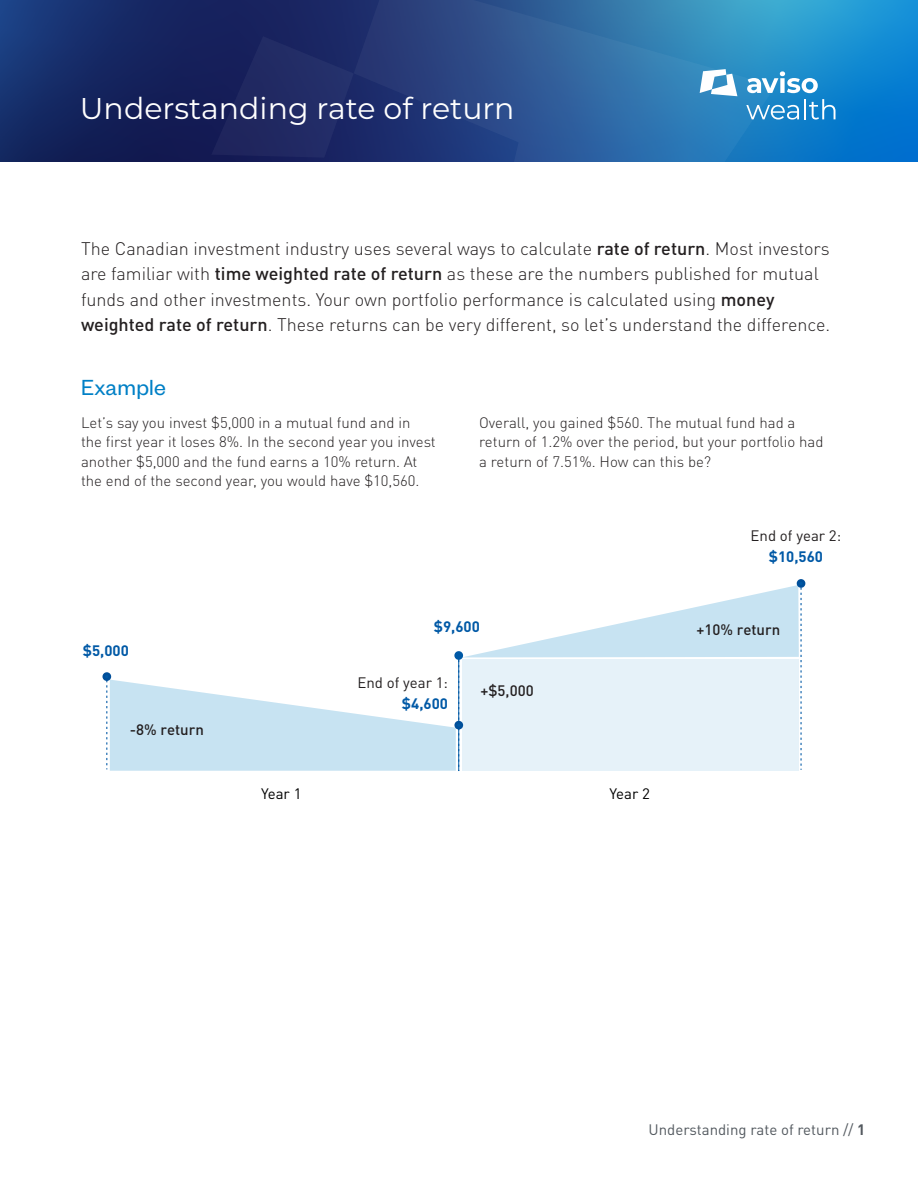
<style>
.page{position:relative;width:918px;height:1188px;background:#fff}
.page>*{position:absolute;margin:0;border:0;box-sizing:border-box;transform-origin:0 0}
.t1{font:30px "Montserrat";color:#fff}
.H3{font:24px "Founders Grotesk";letter-spacing:.01em;color:#0080c6}
.Intro_Copy{font:300 18px/25.5px "DIN Pro";color:#231f20}
.Body{font:300 15px/19.5px "DIN Pro";color:#231f20}
.t2{font:15px/21px "DIN Pro";color:#231f20;text-align:right}
.t3{font:15px "DIN Pro";color:#53595f}
.t4{font:500 15px "DIN Pro";color:#231f20}
.t5{font:700 15px "DIN Pro";color:#0059a6}
.t6{font:15px "DIN Pro";color:#000}
.s1{font-weight:500}
.s2{font-weight:700;color:#0059a6}
.s3{font-weight:700}
</style>
<div class="page">
<svg style="left:0;top:0;width:918px;height:162px;background:#135ea1"></svg>
<svg style="left:105px;top:0;width:671px;height:162px;background:#244983"></svg>
<div style="left:102px;top:672px;width:9px;height:9px;border:3px solid #004f9a;border-radius:50%"></div>
<svg style="left:104px;top:580px;width:700px;height:191px"></svg>
<div style="left:797px;top:579px;width:8px;height:9px;border:3px solid #004f9a;border-radius:50%"></div>
<svg style="left:747px;top:71px;width:71px;height:22px"></svg>
<svg style="left:746px;top:105px;width:53px;height:15px"></svg>
<hr style="left:804px;top:99px;width:2px;height:20px;background:#fff">
<svg style="left:809px;top:99px;width:27px;height:21px"></svg>
<svg style="left:700px;top:69px;width:37px;height:27px"></svg>
<h1 class="t1" style="left:80px;top:87px;width:436px">Understanding rate of return</h1>
<p class="Intro_Copy" style="left:81px;top:234px;width:751px">The Canadian investment industry uses several ways to calculate <span class="s1">rate of return</span>. Most investors are familiar with <span class="s1">time weighted rate of return</span> as these are the numbers published for mutual funds and other investments. Your own portfolio performance is calculated using <span class="s1">money weighted rate of return</span>. These returns can be very different, so let’s understand the difference.</p>
<h2 class="H3" style="left:81px;top:372px;width:86px">Example</h2>
<p class="Body" style="left:81px;top:412px;width:356px">Let’s say you invest $5,000 in a mutual fund and in<br>the first year it loses 8%. In the second year you invest another $5,000 and the fund earns a 10% return. At the end of the second year, you would have $10,560.</p>
<p class="Body" style="left:479px;top:412px;width:346px">Overall, you gained $560. The mutual fund had a return of 1.2% over the period, but your portfolio had a return of 7.51%. How can this be?</p>
<p class="t5" style="left:83px;top:639px;width:48px">$5,000</p>
<p class="t4" style="left:130px;top:718px;width:76px">-8% return</p>
<p class="t5" style="left:434px;top:615px;width:48px">$9,600</p>
<p class="t2" style="left:357px;top:672px;width:92px">End of year 1: <span class="s2">$4,600</span></p>
<p class="t4" style="left:481px;top:679px;width:55px">+$5,000</p>
<p class="t6" style="left:261px;top:782px;width:42px">Year 1</p>
<p class="t6" style="left:610px;top:782px;width:42px">Year 2</p>
<p class="t2" style="left:751px;top:524px;width:92px;text-align:center">End of year 2: <span class="s2">$10,560</span></p>
<p class="t4" style="left:697px;top:618px;width:85px">+10% return</p>
<p class="t3" style="left:649px;top:1118px;width:218px">Understanding rate of return // <span class="s3">1</span></p>
</div>
